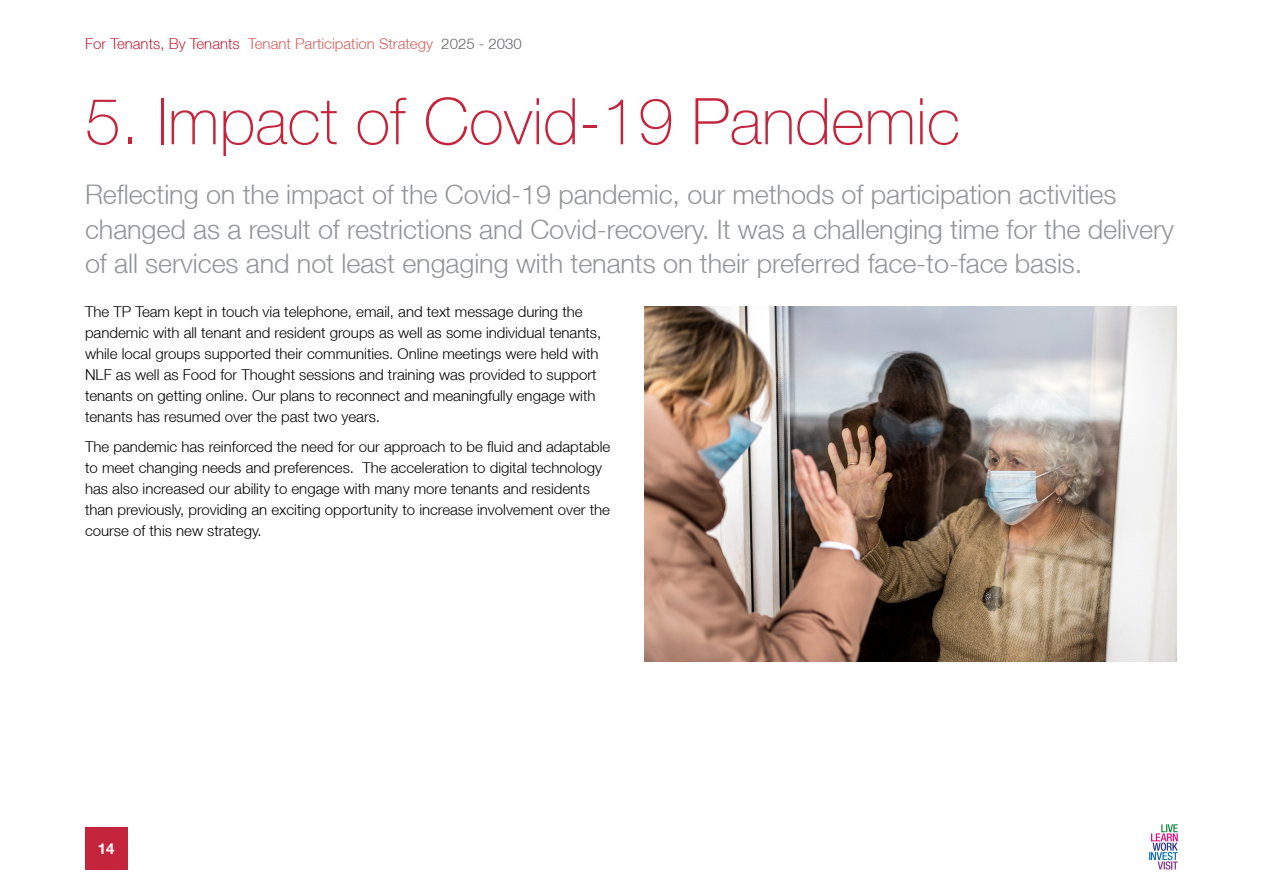
<style>
.page{position:relative;width:1263px;height:893px;background:#fff}
.page>*{position:absolute;margin:0;border:0;box-sizing:border-box;transform-origin:0 0}
.Section_Title_A5_99{font:100 64.5px "Helvetica Neue LT";color:#c4253c}
.Intro_Para{font:300 27px/34.5px "Helvetica Neue LT";letter-spacing:-.005em;color:#939598}
.Body_Text{font:300 15px/21px "Helvetica Neue LT";color:#000}
.t1{font:300 15px "Helvetica Neue LT";color:#d0625d}
.t2{font:700 15px "Helvetica Neue LT";color:#fff}
.s1{color:#c4253c}
.s2{color:#636466}
</style>
<div class="page">
<svg style="left:1149px;top:824px;width:29px;height:46px"></svg>
<div style="left:85px;top:827px;width:43px;height:43px;background:#c4253c"></div>
<img style="left:644px;top:307px;width:532px;height:354px">
<p class="t1" style="left:85px;top:34px;width:438px"><span class="s1">For Tenants, By Tenants</span> Tenant Participation Strategy <span class="s2">2025 - 2030</span></p>
<h2 class="Section_Title_A5_99" style="left:85px;top:84px;width:877px">5. Impact of Covid-19 Pandemic</h2>
<p class="Intro_Para" style="left:85px;top:177px;width:1090px">Reflecting on the impact of the Covid-19 pandemic, our methods of participation activities changed as a result of restrictions and Covid-recovery. It was a challenging time for the delivery of all services and not least engaging with tenants on their preferred face-to-face basis.</p>
<p class="Body_Text" style="left:85px;top:301px;width:518px">The TP Team kept in touch via telephone, email, and text message during the pandemic with all tenant and resident groups as well as some individual tenants, while local groups supported their communities. Online meetings were held with NLF as well as Food for Thought sessions and training was provided to support tenants on getting online. Our plans to reconnect and meaningfully engage with tenants has resumed over the past two years.</p>
<p class="Body_Text" style="left:85px;top:436px;width:527px">The pandemic has reinforced the need for our approach to be fluid and adaptable to meet changing needs and preferences. The acceleration to digital technology has also increased our ability to engage with many more tenants and residents than previously, providing an exciting opportunity to increase involvement over the course of this new strategy.</p>
<p class="t2" style="left:98px;top:839px;width:18px">14</p>
</div>
